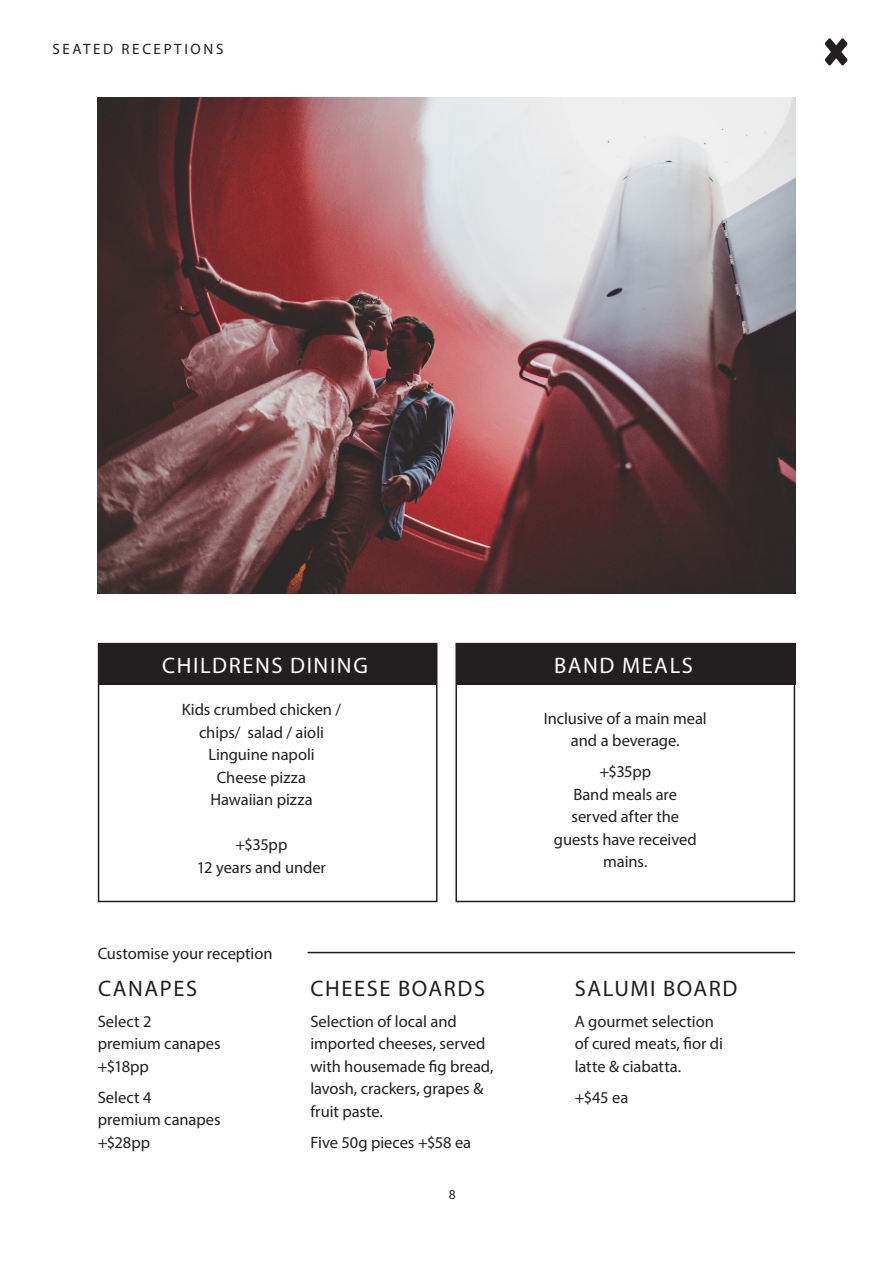
<style>
.page{position:relative;width:893px;height:1263px;background:#fff}
.page>*{position:absolute;margin:0;border:0;box-sizing:border-box;transform-origin:0 0}
.Sub_Header{font:22.5px "Myriad Pro";letter-spacing:.07em;color:#231f20}
.Sub_Header-2{font:22.5px "Myriad Pro";letter-spacing:.07em;color:#fff}
.Body{font:16.5px/22.5px "Myriad Pro";letter-spacing:-.005em;color:#231f20}
.t1{font:15px "Myriad Pro";letter-spacing:.175em;color:#231f20}
.t2{font:13.5px "Myriad Pro";color:#231f20}
</style>
<div class="page">
<img style="left:98px;top:98px;width:697px;height:495px">
<div style="left:99px;top:644px;width:338px;height:41px;background:#231f20"></div>
<div style="left:457px;top:644px;width:338px;height:41px;background:#231f20"></div>
<hr style="left:308px;top:952px;width:487px;height:1px;background:#231f20">
<div style="left:98px;top:643px;width:339px;height:259px;border:2px solid #231f20"></div>
<div style="left:455px;top:643px;width:340px;height:259px;border:2px solid #231f20"></div>
<svg style="left:825px;top:38px;width:22px;height:27px"></svg>
<p class="t1" style="left:52px;top:40px;width:172px">SEATED RECEPTIONS</p>
<p class="Sub_Header-2" style="left:162px;top:652px;width:207px">CHILDRENS DINING</p>
<p class="Sub_Header-2" style="left:554px;top:652px;width:140px">BAND MEALS</p>
<p class="Body" style="left:182px;top:698px;width:161px;text-align:center">Kids crumbed chicken / chips/ salad / aioli</p>
<p class="Body" style="left:208px;top:743px;width:108px">Linguine napoli</p>
<p class="Body" style="left:217px;top:766px;width:91px">Cheese pizza</p>
<p class="Body" style="left:210px;top:788px;width:104px">Hawaiian pizza</p>
<p class="Body" style="left:197px;top:833px;width:131px;text-align:center">+$35pp<br>12 years and under</p>
<p class="Body" style="left:98px;top:942px;width:176px">Customise your reception</p>
<p class="Sub_Header" style="left:98px;top:974px;width:101px">CANAPES</p>
<p class="Body" style="left:98px;top:1009px;width:124px">Select 2<br>premium canapes +$18pp</p>
<p class="Body" style="left:98px;top:1085px;width:124px">Select 4<br>premium canapes +$28pp</p>
<p class="Sub_Header" style="left:311px;top:974px;width:176px">CHEESE BOARDS</p>
<p class="Body" style="left:310px;top:1009px;width:148px">Selection of local and</p>
<p class="Body" style="left:310px;top:1032px;width:185px">imported cheeses, served with housemade fig bread, lavosh, crackers, grapes &amp; fruit paste.</p>
<p class="Body" style="left:310px;top:1130px;width:162px">Five 50g pieces +$58 ea</p>
<p class="t2" style="left:449px;top:1186px;width:8px">8</p>
<p class="Body" style="left:544px;top:707px;width:164px;text-align:center">Inclusive of a main meal and a beverage.</p>
<p class="Body" style="left:599px;top:760px;width:53px">+$35pp</p>
<p class="Body" style="left:554px;top:783px;width:144px;text-align:center">Band meals are served after the guests have received mains.</p>
<p class="Sub_Header" style="left:575px;top:974px;width:164px">SALUMI BOARD</p>
<p class="Body" style="left:575px;top:1009px;width:150px">A gourmet selection of cured meats, fior di latte &amp; ciabatta.</p>
<p class="Body" style="left:575px;top:1085px;width:55px">+$45 ea</p>
</div>
